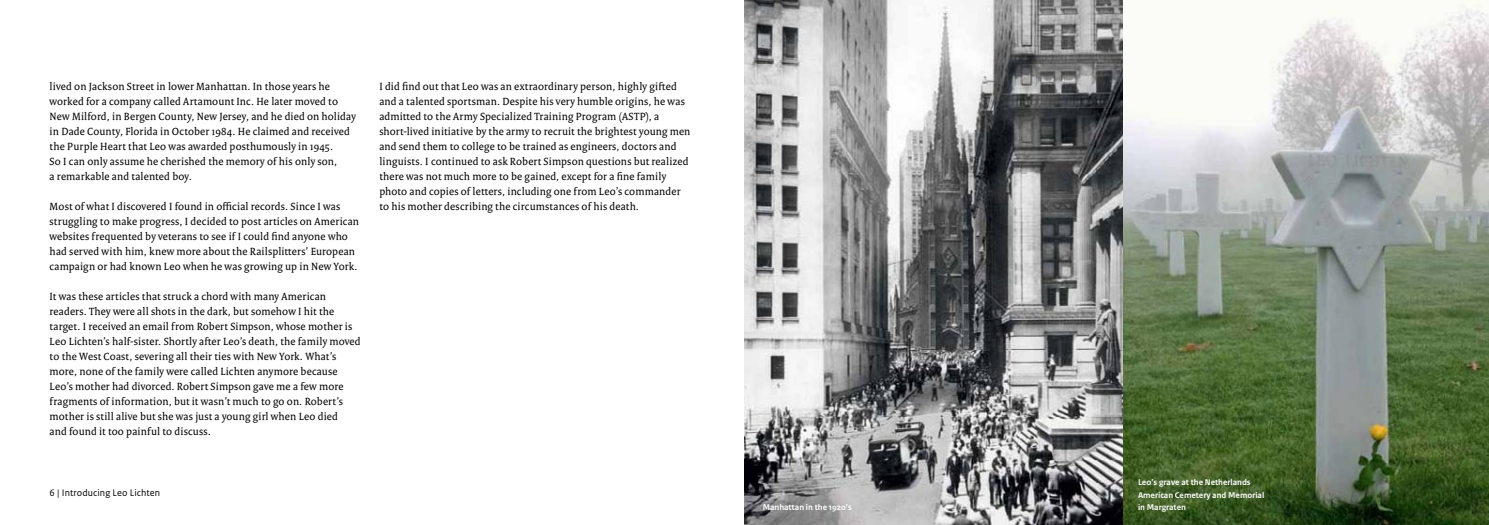
<style>
.page{position:relative;width:1489px;height:525px;background:#fff}
.page>*{position:absolute;margin:0;border:0;box-sizing:border-box;transform-origin:0 0}
.t1{font:11.25px/15px "Rijksoverheid Serif";letter-spacing:.015em;color:#000}
.t2{font:10px "Rijksoverheid Sans Text";letter-spacing:.01em;color:#000}
.t3{font:700 8.75px/12.5px "Rijksoverheid Sans Text";color:#fff}
</style>
<div class="page">
<img style="left:744px;top:0;width:744px;height:524px">
<p class="t1" style="left:50px;top:79px;width:308px">lived on Jackson Street in lower Manhattan. In those years he worked for a company called Artamount Inc. He later moved to New Milford, in Bergen County, New Jersey, and he died on holiday in Dade County, Florida in October 1984. He claimed and received the Purple Heart that Leo was awarded posthumously in 1945.<br>So I can only assume he cherished the memory of his only son,<br>a remarkable and talented boy.</p>
<p class="t1" style="left:50px;top:199px;width:311px">Most of what I discovered I found in official records. Since I was struggling to make progress, I decided to post articles on American websites frequented by veterans to see if I could find anyone who had served with him, knew more about the Railsplitters’ European campaign or had known Leo when he was growing up in New York.</p>
<p class="t1" style="left:50px;top:289px;width:312px">It was these articles that struck a chord with many American readers. They were all shots in the dark, but somehow I hit the target. I received an email from Robert Simpson, whose mother is Leo Lichten’s half-sister. Shortly after Leo’s death, the family moved to the West Coast, severing all their ties with New York. What’s more, none of the family were called Lichten anymore because Leo’s mother had divorced. Robert Simpson gave me a few more fragments of information, but it wasn’t much to go on. Robert’s mother is still alive but she was just a young girl when Leo died<br>and found it too painful to discuss.</p>
<p class="t1" style="left:379px;top:79px;width:313px">I did find out that Leo was an extraordinary person, highly gifted and a talented sportsman. Despite his very humble origins, he was admitted to the Army Specialized Training Program (ASTP), a short-lived initiative by the army to recruit the brightest young men and send them to college to be trained as engineers, doctors and linguists. I continued to ask Robert Simpson questions but realized there was not much more to be gained, except for a fine family photo and copies of letters, including one from Leo’s commander to his mother describing the circumstances of his death.</p>
<p class="t2" style="left:50px;top:486px;width:112px">6 | Introducing Leo Lichten</p>
<p class="t3" style="left:1137px;top:476px;width:128px">Leo’s grave at the Netherlands<br>American Cemetery and Memorial</p>
<p class="t3" style="left:762px;top:501px;width:91px">Manhattan in the 1920’s</p>
<p class="t3" style="left:1137px;top:501px;width:49px">in Margraten</p>
</div>
